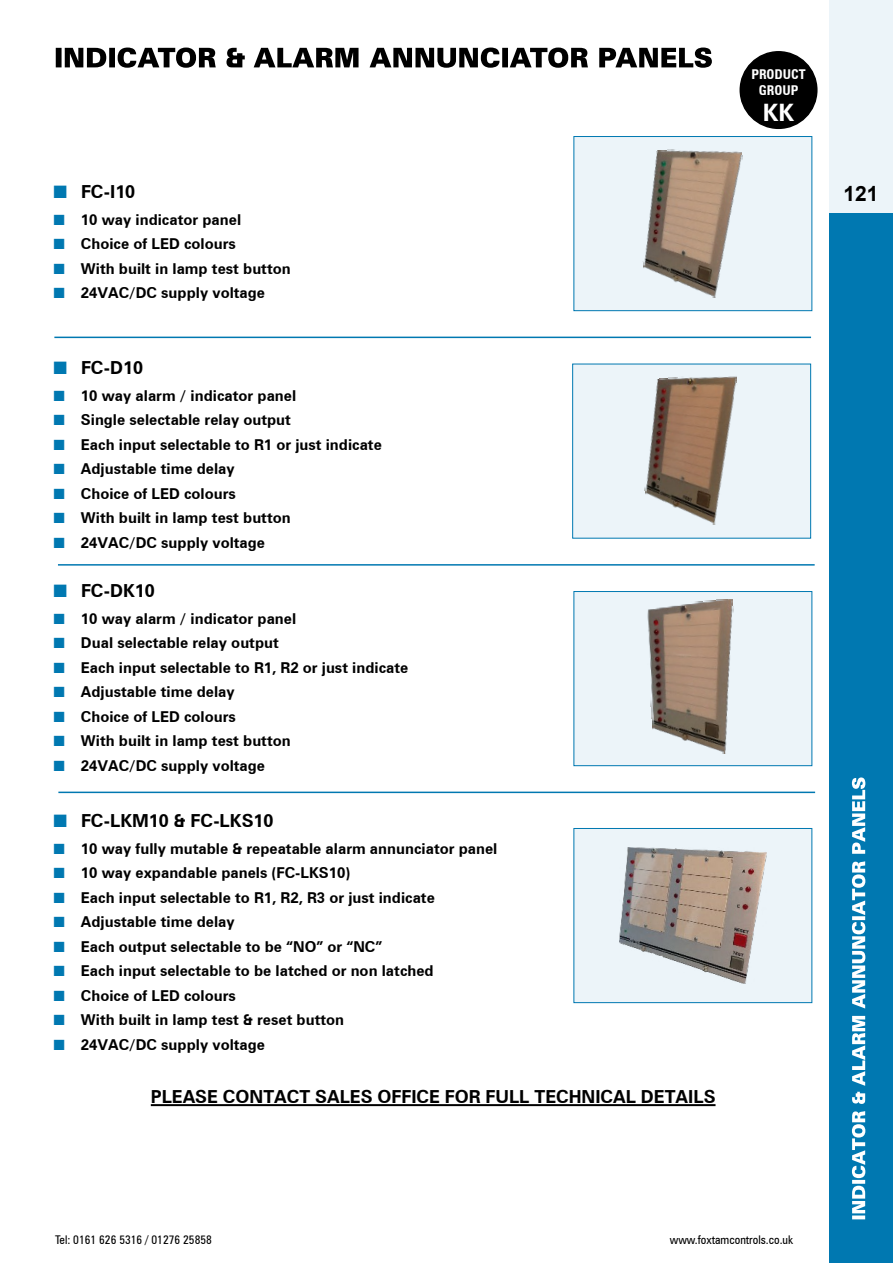
<style>
.page{position:relative;width:893px;height:1263px;background:#fff}
.page>*{position:absolute;margin:0;border:0;box-sizing:border-box;transform-origin:0 0}
.t1{font:700 24px "Zurich BT";color:#fff}
.t2{font:700 21px "Arial";color:#000}
.t3{font:700 18px "Zurich BT";color:#000}
.t4{font:700 15px/24.6px "Zurich BT";color:#000}
.t5{font:700 condensed 13.5px/16.2px "Zurich BT";color:#fff;text-align:center}
.t6{font:condensed 12px "Zurich BT";color:#000}
</style>
<div class="page">
<div style="left:829px;top:212px;width:64px;height:1051px;background:#0078b1"></div>
<div style="left:829px;top:0;width:64px;height:212px;background:#ecf4f9"></div>
<div style="left:573px;top:828px;width:239px;height:175px;background:#ecf4f9;border:1px solid #0078b1"></div>
<div style="left:573px;top:591px;width:239px;height:175px;background:#ecf4f9;border:1px solid #0078b1"></div>
<div style="left:572px;top:364px;width:239px;height:175px;background:#ecf4f9;border:1px solid #0078b1"></div>
<div style="left:573px;top:136px;width:239px;height:175px;background:#ecf4f9;border:1px solid #0078b1"></div>
<hr style="left:54px;top:337px;width:757px;height:1px;background:#0078b1">
<hr style="left:58px;top:564px;width:757px;height:2px;background:#0078b1">
<hr style="left:58px;top:792px;width:757px;height:1px;background:#0078b1">
<img style="left:642px;top:149px;width:101px;height:149px">
<img style="left:644px;top:376px;width:93px;height:149px">
<img style="left:647px;top:599px;width:87px;height:155px">
<img style="left:619px;top:847px;width:147px;height:137px">
<div style="left:56px;top:48px;width:6px;height:19px;background:#000"></div>
<svg style="left:65px;top:48px;width:41px;height:19px"></svg>
<div style="left:109px;top:48px;width:6px;height:19px;background:#000"></div>
<svg style="left:118px;top:48px;width:98px;height:20px"></svg>
<svg style="left:226px;top:48px;width:19px;height:19px"></svg>
<svg style="left:254px;top:48px;width:105px;height:19px"></svg>
<svg style="left:370px;top:48px;width:129px;height:20px"></svg>
<div style="left:502px;top:48px;width:6px;height:19px;background:#000"></div>
<svg style="left:510px;top:48px;width:78px;height:20px"></svg>
<svg style="left:599px;top:48px;width:113px;height:20px"></svg>
<svg style="left:852px;top:1215px;width:13px;height:4px"></svg>
<svg style="left:852px;top:1186px;width:13px;height:27px"></svg>
<svg style="left:852px;top:1180px;width:13px;height:4px"></svg>
<svg style="left:852px;top:1111px;width:13px;height:67px"></svg>
<svg style="left:852px;top:1092px;width:13px;height:12px"></svg>
<svg style="left:852px;top:1016px;width:13px;height:70px"></svg>
<svg style="left:852px;top:922px;width:13px;height:86px"></svg>
<svg style="left:852px;top:916px;width:13px;height:4px"></svg>
<svg style="left:852px;top:861px;width:13px;height:54px"></svg>
<svg style="left:852px;top:777px;width:13px;height:77px"></svg>
<div style="left:739px;top:51px;width:78px;height:78px;background:#000;border:2px solid #000;border-radius:50%"></div>
<hr style="left:151px;top:1104px;width:564px;height:2px;background:#000">
<p class="t3" style="left:81px;top:184px;width:56px">FC-I10</p>
<p class="t4" style="left:81px;top:209px;width:211px">10 way indicator panel<br>Choice of LED colours<br>With built in lamp test button<br>24VAC/DC supply voltage</p>
<p class="t3" style="left:81px;top:360px;width:63px">FC-D10</p>
<p class="t4" style="left:81px;top:384px;width:302px">10 way alarm / indicator panel<br>Single selectable relay output<br>Each input selectable to R1 or just indicate<br>Adjustable time delay<br>Choice of LED colours<br>With built in lamp test button<br>24VAC/DC supply voltage</p>
<p class="t3" style="left:81px;top:583px;width:75px">FC-DK10</p>
<p class="t4" style="left:81px;top:607px;width:329px">10 way alarm / indicator panel<br>Dual selectable relay output<br>Each input selectable to R1, R2 or just indicate<br>Adjustable time delay<br>Choice of LED colours<br>With built in lamp test button<br>24VAC/DC supply voltage</p>
<p class="t3" style="left:81px;top:813px;width:194px">FC-LKM10 &amp; FC-LKS10</p>
<p class="t4" style="left:81px;top:837px;width:418px">10 way fully mutable &amp; repeatable alarm annunciator panel 10 way expandable panels (FC-LKS10)<br>Each input selectable to R1, R2, R3 or just indicate Adjustable time delay<br>Each output selectable to be “NO” or “NC”<br>Each input selectable to be latched or non latched<br>Choice of LED colours<br>With built in lamp test &amp; reset button<br>24VAC/DC supply voltage</p>
<p class="t3" style="left:151px;top:1089px;width:566px">PLEASE CONTACT SALES OFFICE FOR FULL TECHNICAL DETAILS</p>
<p class="t5" style="left:751px;top:67px;width:56px">PRODUCT<br>GROUP</p>
<h1 class="t1" style="left:763px;top:103px;width:33px">KK</h1>
<h2 class="t2" style="left:843px;top:186px;width:37px">121</h2>
<p class="t6" style="left:55px;top:1235px;width:158px">Tel: 0161 626 5316 / 01276 25858</p>
<p class="t6" style="left:670px;top:1235px;width:125px">www.foxtamcontrols.co.uk</p>
</div>
